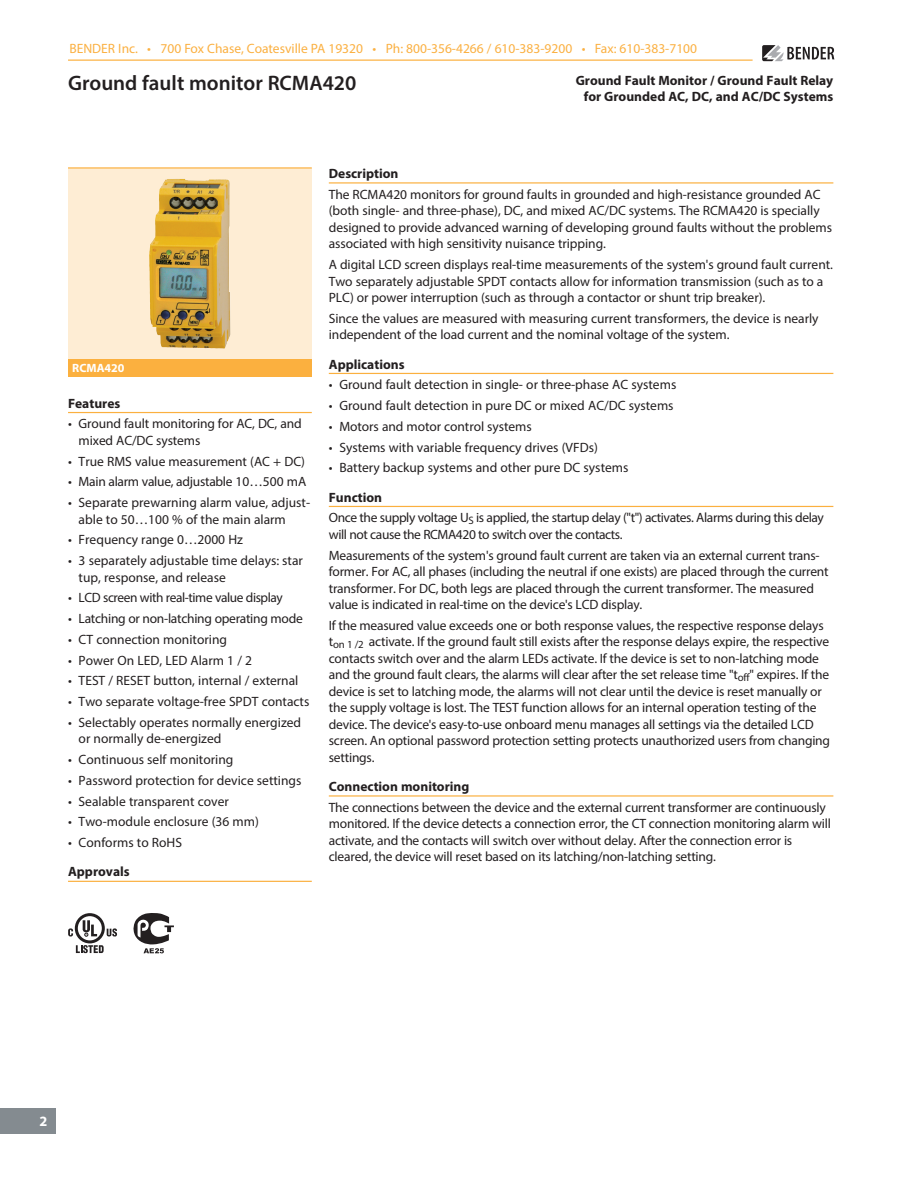
<style>
.page{position:relative;width:918px;height:1188px;background:#fff}
.page>*{position:absolute;margin:0;border:0;box-sizing:border-box;transform-origin:0 0}
.t1{font:600 21px "Myriad Pro";color:#231f20}
.t2{font:700 14.25px "Myriad Pro";color:#fff}
.t3{font:13.5px/16.5px "Myriad Pro";letter-spacing:-.015em;color:#231f20}
.t4{font:700 13.5px/16.5px "Myriad Pro";color:#231f20;text-align:center}
.t5{font:13.5px "Myriad Pro";color:#fbb041}
.t6{font:700 12px "Myriad Pro";color:#fff}
.s1{font-weight:700}
</style>
<div class="page">
<svg style="left:762px;top:45px;width:72px;height:16px"></svg>
<hr style="left:68px;top:60px;width:685px;height:1px;background:#fbb03f">
<div style="left:1px;top:1108px;width:55px;height:26px;background:#848b90"></div>
<svg style="left:68px;top:169px;width:244px;height:190px;background:#eed9b5"></svg>
<hr style="left:68px;top:412px;width:244px;height:1px;background:#fbb03f">
<hr style="left:68px;top:881px;width:244px;height:1px;background:#fbb03f">
<hr style="left:329px;top:182px;width:504px;height:2px;background:#fbb03f">
<hr style="left:329px;top:373px;width:504px;height:1px;background:#fbb03f">
<hr style="left:329px;top:506px;width:504px;height:1px;background:#fbb03f">
<hr style="left:329px;top:795px;width:504px;height:2px;background:#fbb03f">
<img style="left:149px;top:179px;width:28px;height:144px">
<hr style="left:68px;top:167px;width:244px;height:2px;background:#fbb03f">
<div style="left:68px;top:359px;width:244px;height:17px;background:#fbb03f"></div>
<div style="left:75px;top:913px;width:30px;height:30px;border:3px solid #231f20;border-radius:50%"></div>
<svg style="left:83px;top:920px;width:14px;height:16px"></svg>
<svg style="left:76px;top:945px;width:28px;height:8px"></svg>
<svg style="left:107px;top:928px;width:10px;height:9px"></svg>
<svg style="left:68px;top:928px;width:5px;height:9px"></svg>
<svg style="left:133px;top:913px;width:41px;height:40px"></svg>
<p class="t5" style="left:69px;top:40px;width:629px">BENDER Inc. • 700 Fox Chase, Coatesville PA 19320 • Ph: 800-356-4266 / 610-383-9200 • Fax: 610-383-7100</p>
<h1 class="t1" style="left:68px;top:70px;width:290px">Ground fault monitor RCMA420</h1>
<p class="t4" style="left:576px;top:71px;width:259px">Ground Fault Monitor / Ground Fault Relay for Grounded AC, DC, and AC/DC Systems</p>
<p class="t6" style="left:72px;top:360px;width:54px">RCMA420</p>
<p class="t4" style="left:68px;top:394px;width:54px">Features</p>
<p class="t3" style="left:79px;top:415px;width:225px;text-indent:-11px">• Ground fault monitoring for AC, DC, and mixed AC/DC systems</p>
<p class="t3" style="left:68px;top:453px;width:239px">• True RMS value measurement (AC + DC)</p>
<p class="t3" style="left:68px;top:473px;width:240px">• Main alarm value, adjustable 10…500 mA</p>
<p class="t3" style="left:79px;top:494px;width:233px;text-indent:-11px">• Separate prewarning alarm value, adjust&shy;able to 50…100 % of the main alarm</p>
<p class="t3" style="left:68px;top:531px;width:176px">• Frequency range 0…2000 Hz</p>
<p class="t3" style="left:79px;top:552px;width:226px;text-indent:-11px">• 3 separately adjustable time delays: star tup, response, and release</p>
<p class="t3" style="left:68px;top:589px;width:216px">• LCD screen with real-time value display</p>
<p class="t3" style="left:68px;top:610px;width:236px">• Latching or non-latching operating mode</p>
<p class="t3" style="left:68px;top:631px;width:161px">• CT connection monitoring</p>
<p class="t3" style="left:68px;top:652px;width:186px">• Power On LED, LED Alarm 1 / 2</p>
<p class="t3" style="left:68px;top:672px;width:232px">• TEST / RESET button, internal / external</p>
<p class="t3" style="left:68px;top:693px;width:243px">• Two separate voltage-free SPDT contacts</p>
<p class="t3" style="left:79px;top:714px;width:224px;text-indent:-11px">• Selectably operates normally energized or normally de-energized</p>
<p class="t3" style="left:68px;top:751px;width:167px">• Continuous self monitoring</p>
<p class="t3" style="left:68px;top:772px;width:235px">• Password protection for device settings</p>
<p class="t3" style="left:68px;top:793px;width:162px">• Sealable transparent cover</p>
<p class="t3" style="left:68px;top:813px;width:192px">• Two-module enclosure (36 mm)</p>
<p class="t3" style="left:68px;top:834px;width:116px">• Conforms to RoHS</p>
<p class="t4" style="left:68px;top:863px;width:63px">Approvals</p>
<p class="t4" style="left:329px;top:165px;width:71px">Description</p>
<p class="t3" style="left:329px;top:186px;width:505px">The RCMA420 monitors for ground faults in grounded and high-resistance grounded AC (both single- and three-phase), DC, and mixed AC/DC systems. The RCMA420 is specially designed to provide advanced warning of developing ground faults without the problems associated with high sensitivity nuisance tripping.</p>
<p class="t3" style="left:329px;top:256px;width:506px">A digital LCD screen displays real-time measurements of the system's ground fault current.<br>Two separately adjustable SPDT contacts allow for information transmission (such as to a<br>PLC) or power interruption (such as through a contactor or shunt trip breaker).</p>
<p class="t3" style="left:329px;top:310px;width:491px">Since the values are measured with measuring current transformers, the device is nearly independent of the load current and the nominal voltage of the system.</p>
<p class="t4" style="left:329px;top:355px;width:77px">Applications</p>
<p class="t3" style="left:329px;top:376px;width:349px">• Ground fault detection in single- or three-phase AC systems</p>
<p class="t3" style="left:329px;top:397px;width:346px">• Ground fault detection in pure DC or mixed AC/DC systems</p>
<p class="t3" style="left:329px;top:418px;width:204px">• Motors and motor control systems</p>
<p class="t3" style="left:329px;top:439px;width:271px">• Systems with variable frequency drives (VFDs)</p>
<p class="t3" style="left:329px;top:459px;width:301px">• Battery backup systems and other pure DC systems</p>
<p class="t3" style="left:329px;top:486px;width:497px;line-height:20.9px"><span class="s1">Function<br></span>Once the supply voltage U<sub>S</sub> is applied, the startup delay ("t") activates. Alarms during this delay</p>
<p class="t3" style="left:329px;top:524px;width:492px;line-height:20.7px">will not cause the RCMA420 to switch over the contacts.<br>Measurements of the system's ground fault current are taken via an external current trans-</p>
<p class="t3" style="left:329px;top:563px;width:501px">former. For AC, all phases (including the neutral if one exists) are placed through the current transformer. For DC, both legs are placed through the current transformer. The measured value is indicated in real-time on the device's LCD display.</p>
<p class="t3" style="left:329px;top:617px;width:503px">If the measured value exceeds one or both response values, the respective response delays t<sub>on</sub> <sub>1</sub> <sub>/2</sub> activate. If the ground fault still exists after the response delays expire, the respective contacts switch over and the alarm LEDs activate. If the device is set to non-latching mode and the ground fault clears, the alarms will clear after the set release time "t<sub>off</sub>" expires. If the device is set to latching mode, the alarms will not clear until the device is reset manually or the supply voltage is lost. The TEST function allows for an internal operation testing of the device. The device's easy-to-use onboard menu manages all settings via the detailed LCD screen. An optional password protection setting protects unauthorized users from changing settings.</p>
<p class="t4" style="left:329px;top:778px;width:142px">Connection monitoring</p>
<p class="t3" style="left:329px;top:799px;width:504px">The connections between the device and the external current transformer are continuously monitored. If the device detects a connection error, the CT connection monitoring alarm will activate, and the contacts will switch over without delay. After the connection error is cleared, the device will reset based on its latching/non-latching setting.</p>
<p class="t2" style="left:40px;top:1112px;width:9px">2</p>
</div>
